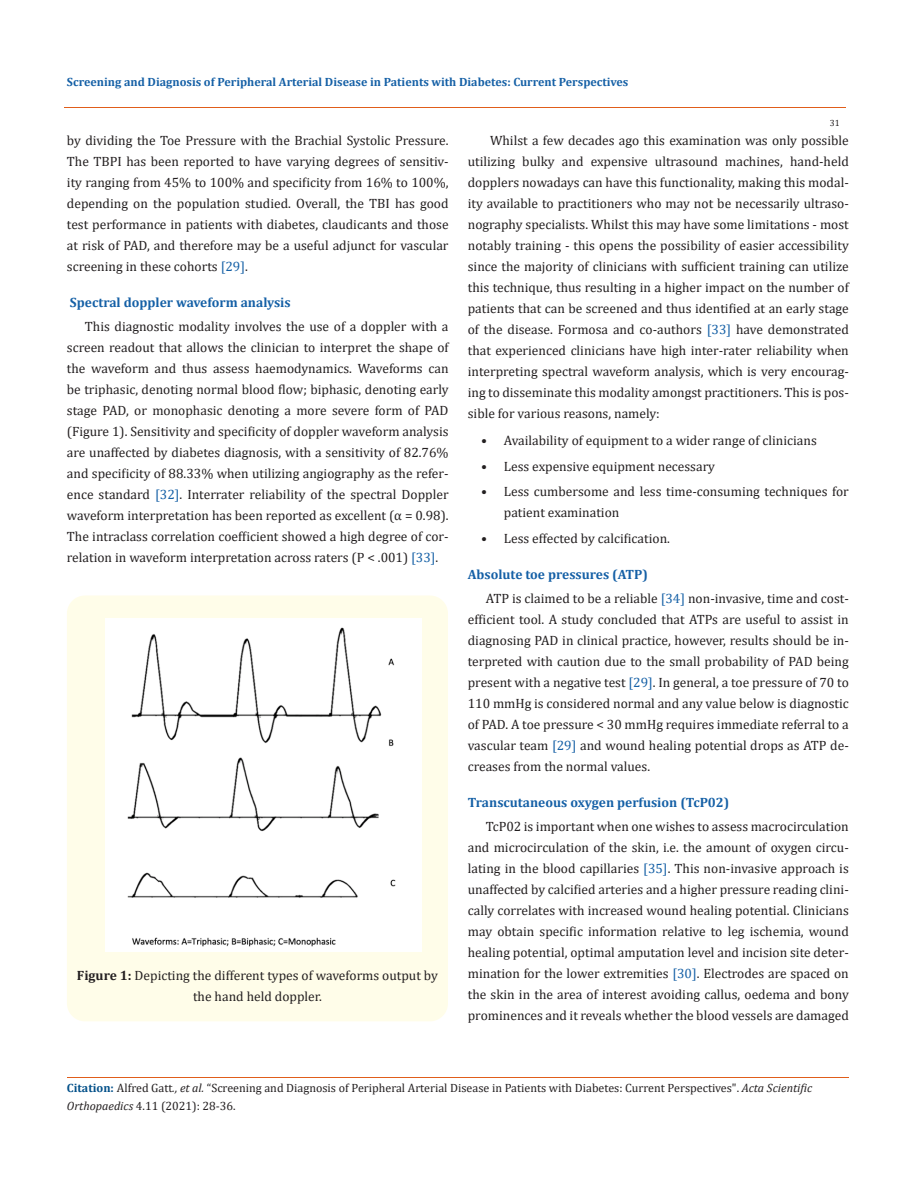
<style>
.page{position:relative;width:917px;height:1188px;background:#fff}
.page>*{position:absolute;margin:0;border:0;box-sizing:border-box;transform-origin:0 0}
.t1{font:13.5px/21px "Cambria";color:#231f20;text-align:justify}
.t2{font:700 13.5px "Cambria";color:#1560a6}
.t3{font:12px "Cambria";color:#231f20}
.t4{font:700 12px "Cambria";color:#1560a6}
.t5{font:9px "Cambria";color:#231f20}
.s1{color:#1560a6}
.s2{font-weight:700}
.s3{font-weight:700;color:#035089}
.s4{font-style:italic}
</style>
<div class="page">
<div style="left:67px;top:596px;width:381px;height:425px;background:#fffde9;border-radius:18px"></div>
<div style="left:105px;top:619px;width:316px;height:332px;background:#fff"></div>
<hr style="left:64px;top:108px;width:781px;height:1px;background:#e05d1a">
<hr style="left:67px;top:1077px;width:781px;height:1px;background:#e05d1a">
<p class="t4" style="left:67px;top:73px;width:563px">Screening and Diagnosis of Peripheral Arterial Disease in Patients with Diabetes: Current Perspectives</p>
<p class="t5" style="left:829px;top:118px;width:11px">31</p>
<p class="t1" style="left:67px;top:130px;width:383px">by dividing the Toe Pressure with the Brachial Systolic Pressure.<br>The TBPI has been reported to have varying degrees of sensitiv&shy;ity ranging from 45% to 100% and specificity from 16% to 100%, depending on the population studied. Overall, the TBI has good test performance in patients with diabetes, claudicants and those at risk of PAD, and therefore may be a useful adjunct for vascular screening in these cohorts <span class="s1">[29]</span>.</p>
<p class="t2" style="left:70px;top:293px;width:222px">Spectral doppler waveform analysis</p>
<p class="t1" style="left:67px;top:316px;width:383px;text-indent:18px">This diagnostic modality involves the use of a doppler with a screen readout that allows the clinician to interpret the shape of the waveform and thus assess haemodynamics. Waveforms can be triphasic, denoting normal blood flow; biphasic, denoting early stage PAD, or monophasic denoting a more severe form of PAD (Figure 1). Sensitivity and specificity of doppler waveform analysis are unaffected by diabetes diagnosis, with a sensitivity of 82.76% and specificity of 88.33% when utilizing angiography as the refer&shy;ence standard <span class="s1">[32]</span>. Interrater reliability of the spectral Doppler waveform interpretation has been reported as excellent (α = 0.98).<br>The intraclass correlation coefficient showed a high degree of cor&shy;relation in waveform interpretation across raters (P &lt; .001) <span class="s1">[33]</span>.</p>
<p class="t1" style="left:77px;top:965px;width:362px;text-align:center"><span class="s2">Figure 1:</span> Depicting the different types of waveforms output by the hand held doppler.</p>
<p class="t1" style="left:468px;top:130px;width:382px;text-indent:22px">Whilst a few decades ago this examination was only possible utilizing bulky and expensive ultrasound machines, hand-held dopplers nowadays can have this functionality, making this modal&shy;ity available to practitioners who may not be necessarily ultraso&shy;nography specialists. Whilst this may have some limitations - most notably training - this opens the possibility of easier accessibility since the majority of clinicians with sufficient training can utilize this technique, thus resulting in a higher impact on the number of patients that can be screened and thus identified at an early stage of the disease. Formosa and co-authors <span class="s1">[33]</span> have demonstrated that experienced clinicians have high inter-rater reliability when interpreting spectral waveform analysis, which is very encourag&shy;ing to disseminate this modality amongst practitioners. This is pos&shy;sible for various reasons, namely:</p>
<p class="t1" style="left:481px;top:430px;width:337px">• Availability of equipment to a wider range of clinicians</p>
<p class="t1" style="left:481px;top:456px;width:235px">• Less expensive equipment necessary</p>
<p class="t1" style="left:504px;top:481px;width:346px;text-indent:-22px">• Less cumbersome and less time-consuming techniques for patient examination</p>
<p class="t1" style="left:481px;top:528px;width:190px">• Less effected by calcification.</p>
<p class="t2" style="left:468px;top:565px;width:181px">Absolute toe pressures (ATP)</p>
<p class="t1" style="left:468px;top:588px;width:382px;text-indent:18px">ATP is claimed to be a reliable <span class="s1">[34]</span> non-invasive, time and cost&shy;efficient tool. A study concluded that ATPs are useful to assist in diagnosing PAD in clinical practice, however, results should be in&shy;terpreted with caution due to the small probability of PAD being present with a negative test <span class="s1">[29]</span>. In general, a toe pressure of 70 to 110 mmHg is considered normal and any value below is diagnostic of PAD. A toe pressure &lt; 30 mmHg requires immediate referral to a vascular team <span class="s1">[29]</span> and wound healing potential drops as ATP de&shy;creases from the normal values.</p>
<p class="t2" style="left:468px;top:793px;width:263px">Transcutaneous oxygen perfusion (TcP02)</p>
<p class="t1" style="left:468px;top:816px;width:382px;text-indent:18px">TcP02 is important when one wishes to assess macrocirculation and microcirculation of the skin, i.e. the amount of oxygen circu&shy;lating in the blood capillaries <span class="s1">[35]</span>. This non-invasive approach is unaffected by calcified arteries and a higher pressure reading clini&shy;cally correlates with increased wound healing potential. Clinicians may obtain specific information relative to leg ischemia, wound healing potential, optimal amputation level and incision site deter&shy;mination for the lower extremities <span class="s1">[30]</span>. Electrodes are spaced on the skin in the area of interest avoiding callus, oedema and bony prominences and it reveals whether the blood vessels are damaged</p>
<p class="t3" style="left:67px;top:1081px;width:747px"><span class="s3">Citation:</span> Alfred Gatt<span class="s4">., et al.</span> “Screening and Diagnosis of Peripheral Arterial Disease in Patients with Diabetes: Current Perspectives". <span class="s4">Acta Scientific</span></p>
<p class="t3" style="left:67px;top:1099px;width:170px"><span class="s4">Orthopaedics</span> 4.11 (2021): 28-36.</p>
</div>
